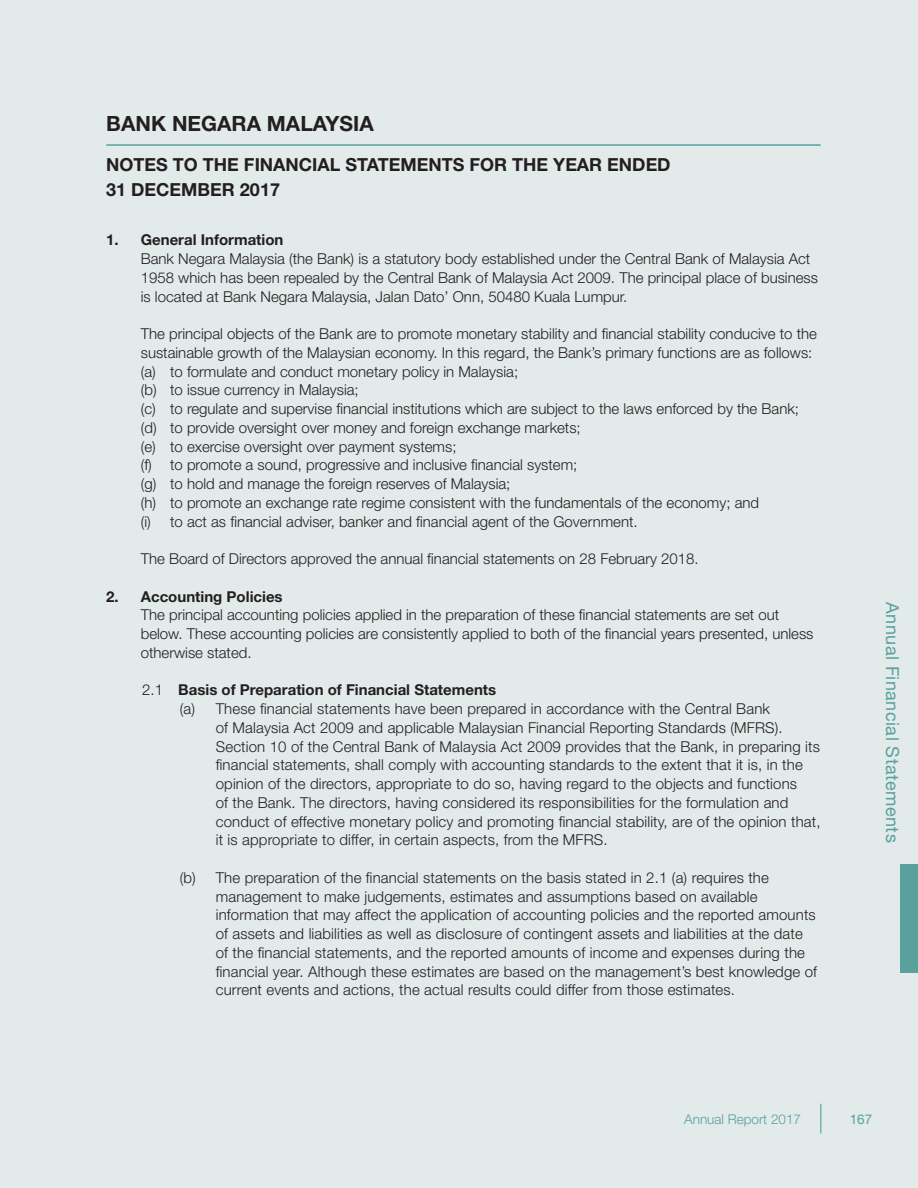
<style>
.page{position:relative;width:918px;height:1188px;background:#e2eaea}
.page>*{position:absolute;margin:0;border:0;box-sizing:border-box;transform-origin:0 0}
.t1{font:700 21px "Helvetica Neue";color:#231f20}
.t2{font:700 18px/25.2px "Helvetica Neue";color:#231f20}
.t3{font:18px "Helvetica Neue";letter-spacing:.025em;color:#59a19d}
.t4{font:300 15px/18.8px "Helvetica Neue";color:#231f20}
.t5{font:700 15px "Helvetica Neue";color:#231f20}
.t6{font:300 13.5px "Helvetica Neue";color:#59a19d}
.t7{font:13.5px "Helvetica Neue";color:#59a19d}
.s1{font-weight:300}
</style>
<div class="page">
<hr style="left:820px;top:1104px;width:1px;height:30px;background:#59a19d">
<div style="left:900px;top:864px;width:18px;height:109px;background:#59a19d"></div>
<hr style="left:106px;top:144px;width:715px;height:2px;background:#59a19d">
<h1 class="t1" style="left:106px;top:116px;width:269px">BANK NEGARA MALAYSIA</h1>
<p class="t2" style="left:106px;top:154px;width:566px">NOTES TO THE FINANCIAL STATEMENTS FOR THE YEAR ENDED<br>31 DECEMBER 2017</p>
<p class="t5" style="left:106px;top:235px;width:179px">1. General Information</p>
<p class="t4" style="left:141px;top:251px;width:679px">Bank Negara Malaysia (the Bank) is a statutory body established under the Central Bank of Malaysia Act<br>1958 which has been repealed by the Central Bank of Malaysia Act 2009. The principal place of business is located at Bank Negara Malaysia, Jalan Dato’ Onn, 50480 Kuala Lumpur.</p>
<p class="t4" style="left:141px;top:326px;width:678px">The principal objects of the Bank are to promote monetary stability and financial stability conducive to the sustainable growth of the Malaysian economy. In this regard, the Bank’s primary functions are as follows: (a) to formulate and conduct monetary policy in Malaysia;<br>(b) to issue currency in Malaysia;<br>(c) to regulate and supervise financial institutions which are subject to the laws enforced by the Bank; (d) to provide oversight over money and foreign exchange markets;<br>(e) to exercise oversight over payment systems;<br>(f) to promote a sound, progressive and inclusive financial system;<br>(g) to hold and manage the foreign reserves of Malaysia;<br>(h) to promote an exchange rate regime consistent with the fundamentals of the economy; and<br>(i) to act as financial adviser, banker and financial agent of the Government.</p>
<p class="t4" style="left:141px;top:551px;width:559px">The Board of Directors approved the annual financial statements on 28 February 2018.</p>
<p class="t5" style="left:106px;top:591px;width:178px">2. Accounting Policies</p>
<p class="t4" style="left:141px;top:607px;width:674px">The principal accounting policies applied in the preparation of these financial statements are set out below. These accounting policies are consistently applied to both of the financial years presented, unless otherwise stated.</p>
<p class="t5" style="left:142px;top:685px;width:356px"><span class="s1">2.1</span> Basis of Preparation of Financial Statements</p>
<p class="t4" style="left:180px;top:701px;width:592px">(a) These financial statements have been prepared in accordance with the Central Bank</p>
<p class="t4" style="left:216px;top:720px;width:568px">of Malaysia Act 2009 and applicable Malaysian Financial Reporting Standards (MFRS).</p>
<p class="t4" style="left:216px;top:738px;width:606px">Section 10 of the Central Bank of Malaysia Act 2009 provides that the Bank, in preparing its</p>
<p class="t4" style="left:216px;top:757px;width:589px">financial statements, shall comply with accounting standards to the extent that it is, in the</p>
<p class="t4" style="left:216px;top:776px;width:583px">opinion of the directors, appropriate to do so, having regard to the objects and functions</p>
<p class="t4" style="left:216px;top:795px;width:574px">of the Bank. The directors, having considered its responsibilities for the formulation and</p>
<p class="t4" style="left:216px;top:813px;width:606px">conduct of effective monetary policy and promoting financial stability, are of the opinion that,</p>
<p class="t4" style="left:216px;top:832px;width:393px">it is appropriate to differ, in certain aspects, from the MFRS.</p>
<p class="t4" style="left:216px;top:870px;width:603px;text-indent:-36px">(b) The preparation of the financial statements on the basis stated in 2.1 (a) requires the management to make judgements, estimates and assumptions based on available information that may affect the application of accounting policies and the reported amounts of assets and liabilities as well as disclosure of contingent assets and liabilities at the date of the financial statements, and the reported amounts of income and expenses during the financial year. Although these estimates are based on the management’s best knowledge of current events and actions, the actual results could differ from those estimates.</p>
<p class="t3" style="left:899px;top:602px;width:242px;rotate:90deg">Annual Financial Statements</p>
<p class="t6" style="left:684px;top:1114px;width:118px">Annual Report 2017</p>
<p class="t7" style="left:850px;top:1114px;width:24px">167</p>
</div>
